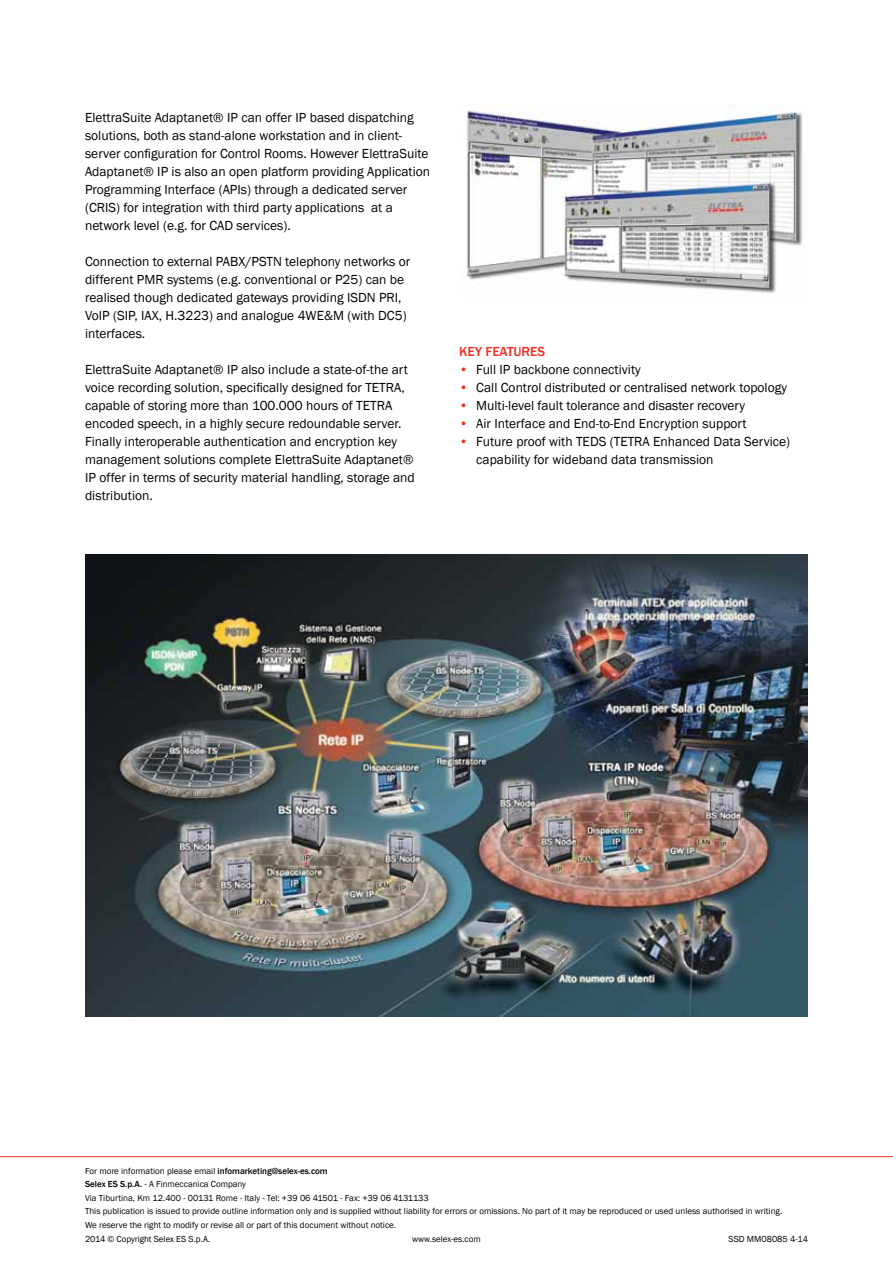
<style>
.page{position:relative;width:893px;height:1263px;background:#fff}
.page>*{position:absolute;margin:0;border:0;box-sizing:border-box;transform-origin:0 0}
.t1{font:13.5px/18px "Franklin Gothic";color:#000}
.t2{font:500 13.5px "Franklin Gothic";color:#ee3124}
.t3{font:9px/13.5px "Franklin Gothic";color:#000}
.s1{font-weight:500;color:#ee3124}
.s2{font-weight:500}
</style>
<div class="page">
<img style="left:85px;top:554px;width:723px;height:463px">
<img style="left:466px;top:106px;width:337px;height:187px">
<hr style="left:0;top:1156px;width:893px;height:1px;background:#ee3124">
<p class="t1" style="left:85px;top:109px;width:347px">ElettraSuite Adaptanet® IP can offer IP based dispatching solutions, both as stand-alone workstation and in client&shy;server configuration for Control Rooms. However ElettraSuite Adaptanet® IP is also an open platform providing Application Programming Interface (APIs) through a dedicated server (CRIS) for integration with third party applications at a network level (e.g. for CAD services).</p>
<p class="t1" style="left:85px;top:253px;width:327px">Connection to external PABX/PSTN telephony networks or different PMR systems (e.g. conventional or P25) can be realised though dedicated gateways providing ISDN PRI, VoIP (SIP, IAX, H.3223) and analogue 4WE&amp;M (with DC5) interfaces.</p>
<p class="t1" style="left:85px;top:361px;width:331px">ElettraSuite Adaptanet® IP also include a state-of-the art voice recording solution, specifically designed for TETRA, capable of storing more than 100.000 hours of TETRA encoded speech, in a highly secure redoundable server.<br>Finally interoperable authentication and encryption key management solutions complete ElettraSuite Adaptanet® IP offer in terms of security material handling, storage and distribution.</p>
<p class="t2" style="left:459px;top:343px;width:87px">KEY FEATURES</p>
<p class="t1" style="left:459px;top:361px;width:183px"><span class="s1">•</span> Full IP backbone connectivity</p>
<p class="t1" style="left:459px;top:379px;width:329px"><span class="s1">•</span> Call Control distributed or centralised network topology</p>
<p class="t1" style="left:459px;top:397px;width:287px"><span class="s1">•</span> Multi-level fault tolerance and disaster recovery</p>
<p class="t1" style="left:459px;top:415px;width:289px"><span class="s1">•</span> Air Interface and End-to-End Encryption support</p>
<p class="t1" style="left:476px;top:433px;width:315px;text-indent:-17px"><span class="s1">•</span> Future proof with TEDS (TETRA Enhanced Data Service) capability for wideband data transmission</p>
<p class="t3" style="left:85px;top:1164px;width:699px">For more information please email <span class="s2">infomarketing@selex-es.com<br>Selex ES S.p.A.</span> - A Finmeccanica Company<br>Via Tiburtina, Km 12.400 - 00131 Rome - Italy - Tel: +39 06 41501 - Fax: +39 06 4131133<br>This publication is issued to provide outline information only and is supplied without liability for errors or omissions. No part of it may be reproduced or used unless authorised in writing.<br>We reserve the right to modify or revise all or part of this document without notice.</p>
<p class="t3" style="left:85px;top:1232px;width:127px">2014 © Copyright Selex ES S.p.A.</p>
<p class="t3" style="left:412px;top:1232px;width:70px">www.selex-es.com</p>
<p class="t3" style="left:729px;top:1232px;width:81px">SSD MM08085 4-14</p>
</div>
